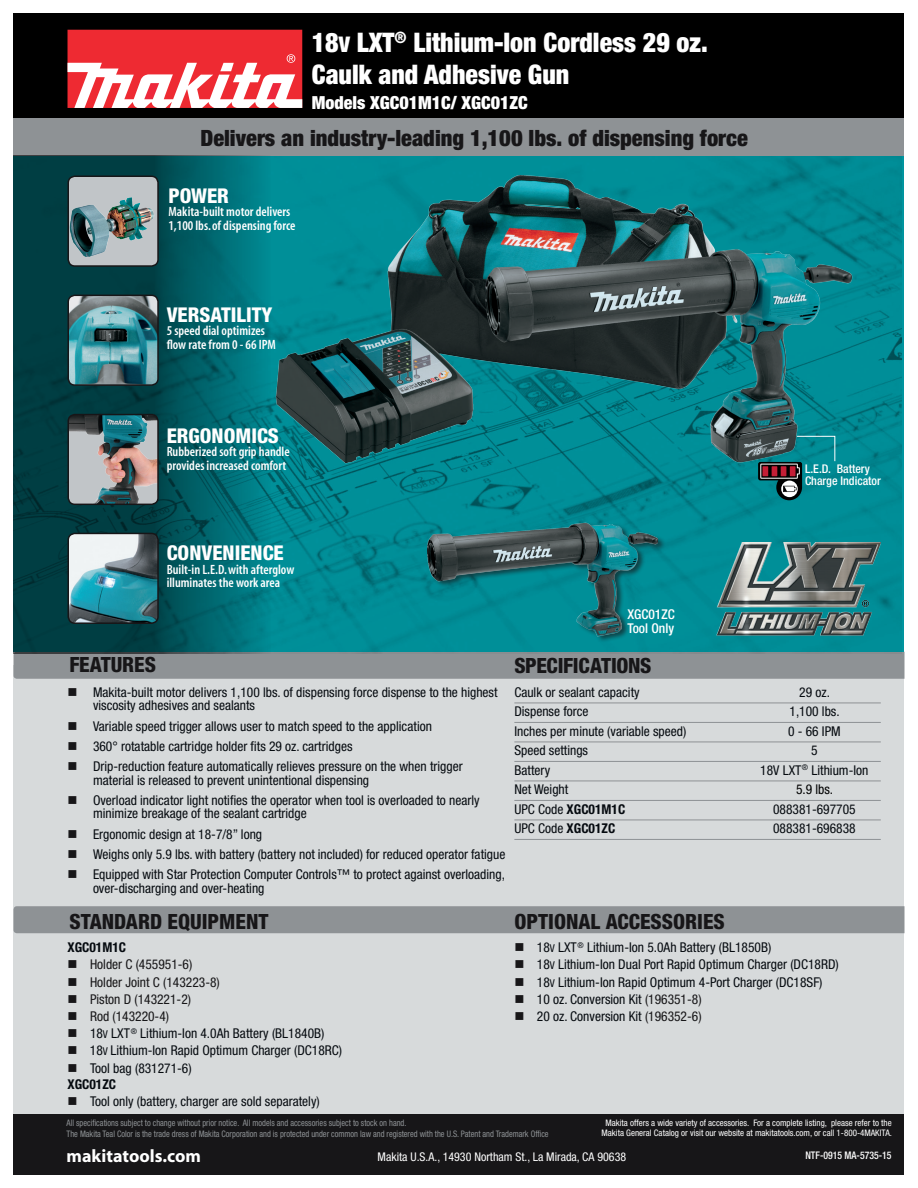
<style>
.page{position:relative;width:918px;height:1188px;background:#fff}
.page>*{position:absolute;margin:0;border:0;box-sizing:border-box;transform-origin:0 0}
.t1{font:900 condensed 27px/31.5px "Helvetica Neue";color:#fff;scale:.96 1}
.t2{font:900 condensed 22.5px "Helvetica Neue";color:#171618}
.t3{font:800 condensed 21px "Helvetica Neue";color:#171618}
.t4{font:800 condensed 21px "Helvetica Neue";letter-spacing:-.02em;color:#171618}
.t5{font:800 condensed 20.4px "Helvetica Neue";color:#fff}
.t6{font:900 condensed 18px "Helvetica Neue";color:#fff}
.t7{font:18px "Myriad MM 700 600";color:#fff}
.t8{font:condensed 13.5px/13.5px "Helvetica Neue";color:#050a0f}
.t9{font:13.5px/13.5px "Myriad MM 565 300";letter-spacing:-.05em;color:#fff}
.t10{font:13.5px/13.5px "Myriad MM 565 300";letter-spacing:-.03em;color:#fff}
.t11{font:condensed 13.5px "Helvetica Neue";color:#171618}
.t12{font:700 condensed 13.5px "Helvetica Neue";color:#050a0f}
.t13{font:500 condensed 13.5px/13.5px "Helvetica Neue";color:#fff}
.t14{font:condensed 13.5px "Helvetica Neue";color:#000}
.t15{font:condensed 12px "Helvetica Neue";color:#fff}
.t16{font:500 condensed 12px/12px "Helvetica Neue";color:#fff}
.t17{font:500 condensed 10.5px "Helvetica Neue";color:#fff;scale:.93 1}
.t18{font:condensed 9px/10.8px "Helvetica Neue";color:#8e9295;scale:.93 1}
.t19{font:condensed 9px/10.5px "Helvetica Neue";color:#fff;text-align:center}
.s1{font-size:21.6px}
.s2{color:#171618}
.s3{font-size:10.8px}
.s4{font-weight:700}
.s5{font-weight:400}
</style>
<div class="page">
<div style="left:14px;top:665px;width:890px;height:454px;background:#d7dadb"></div>
<div style="left:14px;top:652px;width:890px;height:27px;background:#8e9295"></div>
<div style="left:14px;top:1114px;width:890px;height:61px;background:#171618"></div>
<div style="left:14px;top:14px;width:890px;height:112px;background:#000"></div>
<img style="left:272px;top:156px;width:630px;height:497px">
<div style="left:14px;top:119px;width:890px;height:37px;background:#8e9295"></div>
<div style="left:68px;top:30px;width:234px;height:78px;background:#ee2a32"></div>
<svg style="left:68px;top:54px;width:234px;height:54px"></svg>
<div style="left:14px;top:906px;width:890px;height:27px;background:#8e9295"></div>
<svg style="left:14px;top:156px;width:258px;height:497px;background:#00545a"></svg>
<div style="left:68px;top:176px;width:90px;height:90px;background:#c1c5c8;border-radius:7px"></div>
<img style="left:68px;top:197px;width:90px;height:69px">
<div style="left:68px;top:176px;width:91px;height:91px;border:2px solid #171618;border-radius:7px"></div>
<img style="left:68px;top:295px;width:90px;height:90px">
<div style="left:68px;top:295px;width:91px;height:91px;border:2px solid #171618;border-radius:7px"></div>
<img style="left:68px;top:415px;width:90px;height:89px">
<div style="left:68px;top:414px;width:91px;height:91px;border:2px solid #171618;border-radius:7px"></div>
<img style="left:68px;top:533px;width:90px;height:90px">
<div style="left:68px;top:533px;width:91px;height:91px;border:2px solid #171618;border-radius:7px"></div>
<img style="left:717px;top:542px;width:164px;height:93px">
<div style="left:428px;top:522px;width:238px;height:121px;background:#171618;opacity:.62"></div>
<img style="left:428px;top:517px;width:229px;height:127px">
<img style="left:264px;top:176px;width:598px;height:307px">
<svg style="left:758px;top:436px;width:78px;height:64px;background:#26727a"></svg>
<hr style="left:514px;top:703px;width:367px;height:1px;background:#8e9295">
<hr style="left:514px;top:722px;width:367px;height:1px;background:#8e9295">
<hr style="left:514px;top:742px;width:367px;height:1px;background:#8e9295">
<hr style="left:514px;top:761px;width:367px;height:1px;background:#8e9295">
<hr style="left:514px;top:781px;width:367px;height:1px;background:#8e9295">
<hr style="left:514px;top:800px;width:367px;height:1px;background:#8e9295">
<hr style="left:514px;top:820px;width:367px;height:1px;background:#8e9295">
<hr style="left:514px;top:839px;width:367px;height:1px;background:#8e9295">
<h1 class="t1" style="left:312px;top:27px;width:414px">18<span class="s1">V</span> LXT<sup>®</sup> Lithium-Ion Cordless 29 oz.<br>Caulk and Adhesive Gun</h1>
<h3 class="t6" style="left:312px;top:92px;width:218px">Models XGC01M1C/ XGC01ZC</h3>
<h2 class="t2" style="left:200px;top:125px;width:549px">Delivers an industry-leading 1,100 lbs. of dispensing force</h2>
<h3 class="t5" style="left:168px;top:183px;width:62px">POWER</h3>
<p class="t9" style="left:168px;top:205px;width:129px">Makita-built motor delivers<br>1,100 lbs. of dispensing force</p>
<h3 class="t5" style="left:167px;top:302px;width:107px">VERSATILITY</h3>
<p class="t10" style="left:167px;top:324px;width:113px">5 speed dial optimizes flow rate from 0 - 66 IPM</p>
<h3 class="t5" style="left:167px;top:423px;width:114px">ERGONOMICS</h3>
<p class="t9" style="left:167px;top:446px;width:125px">Rubberized soft grip handle provides increased comfort</p>
<p class="t16" style="left:805px;top:462px;width:77px">L.E.D. Battery<br>Charge Indicator</p>
<h3 class="t5" style="left:167px;top:540px;width:119px">CONVENIENCE</h3>
<p class="t10" style="left:167px;top:563px;width:131px">Built-in L.E.D. with afterglow illuminates the work area</p>
<h3 class="t3" style="left:69px;top:652px;width:88px">FEATURES</h3>
<p class="t8" style="left:93px;top:685px;width:406px;text-indent:-26px"><span class="s2">■</span> Makita-built motor delivers 1,100 lbs. of dispensing force dispense to the highest viscosity adhesives and sealants</p>
<p class="t8" style="left:68px;top:719px;width:366px"><span class="s2">■</span> Variable speed trigger allows user to match speed to the application</p>
<p class="t8" style="left:68px;top:739px;width:287px"><span class="s2">■</span> 360° rotatable cartridge holder fits 29 oz. cartridges</p>
<p class="t8" style="left:93px;top:760px;width:371px;text-indent:-26px"><span class="s2">■</span> Drip-reduction feature automatically relieves pressure on the when trigger material is released to prevent unintentional dispensing</p>
<p class="t8" style="left:93px;top:793px;width:388px;text-indent:-26px"><span class="s2">■</span> Overload indicator light notifies the operator when tool is overloaded to nearly minimize breakage of the sealant cartridge</p>
<p class="t8" style="left:68px;top:827px;width:196px"><span class="s2">■</span> Ergonomic design at 18-7/8” long</p>
<p class="t8" style="left:68px;top:847px;width:439px"><span class="s2">■</span> Weighs only 5.9 lbs. with battery (battery not included) for reduced operator fatigue</p>
<p class="t8" style="left:93px;top:868px;width:413px;text-indent:-26px"><span class="s2">■</span> Equipped with Star Protection Computer Controls™ to protect against overloading, over-discharging and over-heating</p>
<h3 class="t3" style="left:70px;top:909px;width:201px">STANDARD EQUIPMENT</h3>
<p class="t12" style="left:68px;top:939px;width:60px">XGC01M1C</p>
<p class="t11" style="left:68px;top:957px;width:126px">■ Holder C (455951-6)</p>
<p class="t11" style="left:68px;top:974px;width:154px">■ Holder Joint C (143223-8)</p>
<p class="t11" style="left:68px;top:991px;width:125px">■ Piston D (143221-2)</p>
<p class="t11" style="left:68px;top:1008px;width:103px">■ Rod (143220-4)</p>
<p class="t8" style="left:68px;top:1027px;width:258px"><span class="s2">■</span> 18<span class="s3">V</span> LXT<sup>®</sup> Lithium-Ion 4.0Ah Battery (BL1840B)</p>
<p class="t8" style="left:67px;top:1044px;width:276px"><span class="s2">■</span> 18<span class="s3">V</span> Lithium-Ion Rapid Optimum Charger (DC18RC)</p>
<p class="t8" style="left:68px;top:1060px;width:126px;line-height:16.5px"><span class="s2">■</span> Tool bag (831271-6)<br><span class="s4">XGC01ZC</span></p>
<p class="t8" style="left:68px;top:1095px;width:254px"><span class="s2">■</span> Tool only (battery, charger are sold separately)</p>
<p class="t13" style="left:627px;top:608px;width:49px">XGC01ZC<br>Tool Only</p>
<h3 class="t4" style="left:514px;top:652px;width:139px">SPECIFICATIONS</h3>
<p class="t8" style="left:514px;top:685px;width:127px">Caulk or sealant capacity</p>
<p class="t8" style="left:799px;top:685px;width:32px">29 oz.</p>
<p class="t8" style="left:514px;top:705px;width:76px">Dispense force</p>
<p class="t8" style="left:790px;top:705px;width:52px">1,100 lbs.</p>
<p class="t8" style="left:514px;top:724px;width:173px">Inches per minute (variable speed)</p>
<p class="t8" style="left:788px;top:724px;width:54px">0 - 66 IPM</p>
<p class="t8" style="left:514px;top:744px;width:75px">Speed settings</p>
<p class="t8" style="left:811px;top:744px;width:8px">5</p>
<p class="t8" style="left:514px;top:763px;width:37px">Battery</p>
<p class="t8" style="left:760px;top:763px;width:110px">18V LXT<sup>®</sup> Lithium-Ion</p>
<p class="t8" style="left:514px;top:783px;width:55px">Net Weight</p>
<p class="t14" style="left:796px;top:782px;width:39px">5.9 lbs.</p>
<p class="t12" style="left:514px;top:801px;width:112px"><span class="s5">UPC Code</span> XGC01M1C</p>
<p class="t8" style="left:773px;top:802px;width:84px">088381-697705</p>
<p class="t8" style="left:514px;top:822px;width:102px">UPC Code <span class="s4">XGC01ZC</span></p>
<p class="t8" style="left:773px;top:822px;width:84px">088381-696838</p>
<h3 class="t3" style="left:514px;top:908px;width:212px">OPTIONAL ACCESSORIES</h3>
<p class="t8" style="left:514px;top:941px;width:258px"><span class="s2">■</span> 18<span class="s3">V</span> LXT<sup>®</sup> Lithium-Ion 5.0Ah Battery (BL1850B)</p>
<p class="t8" style="left:514px;top:958px;width:326px"><span class="s2">■</span> 18<span class="s3">V</span> Lithium-Ion Dual Port Rapid Optimum Charger (DC18RD)</p>
<p class="t8" style="left:514px;top:975px;width:310px"><span class="s2">■</span> 18<span class="s3">V</span> Lithium-Ion Rapid Optimum 4-Port Charger (DC18SF)</p>
<p class="t8" style="left:514px;top:992px;width:189px"><span class="s2">■</span> 10 oz. Conversion Kit <span class="s2">(196351-8)</span></p>
<p class="t8" style="left:514px;top:1010px;width:189px"><span class="s2">■</span> 20 oz. Conversion Kit <span class="s2">(196352-6)</span></p>
<p class="t18" style="left:67px;top:1117px;width:520px">All specifications subject to change without prior notice. All models and accessories subject to stock on hand.<br>The Makita Teal Color is the trade dress of Makita Corporation and is protected under common law and registered with the U.S. Patent and Trademark Office</p>
<p class="t19" style="left:602px;top:1117px;width:292px">Makita offers a wide variety of accessories. For a complete listing, please refer to the<br>Makita General Catalog or visit our website at makitatools.com, or call 1-800-4MAKITA.</p>
<h3 class="t7" style="left:67px;top:1147px;width:136px">makitatools.com</h3>
<p class="t15" style="left:378px;top:1150px;width:250px">Makita U.S.A., 14930 Northam St., La Mirada, CA 90638</p>
<p class="t17" style="left:805px;top:1149px;width:94px">NTF-0915 MA-5735-15</p>
</div>
